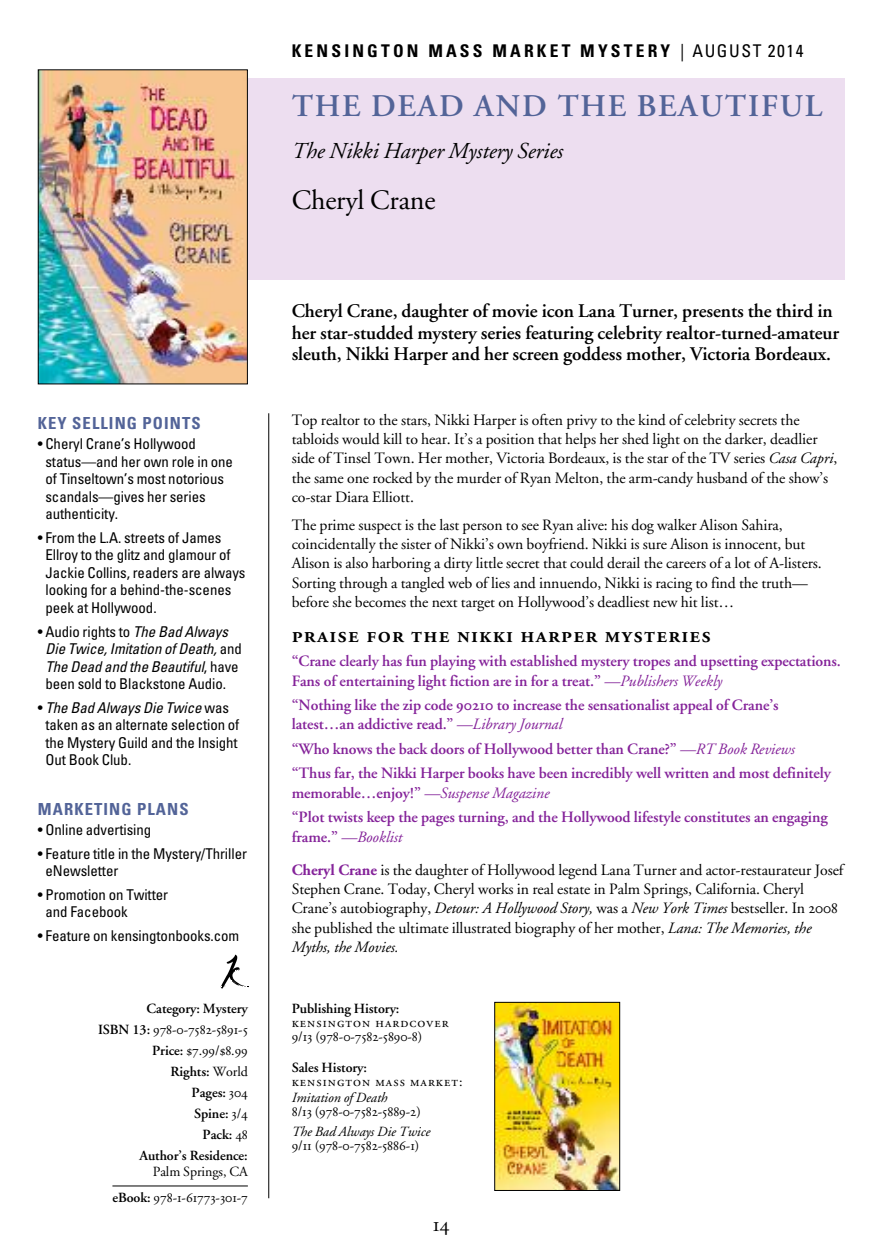
<style>
.page{position:relative;width:882px;height:1260px;background:#fff}
.page>*{position:absolute;margin:0;border:0;box-sizing:border-box;transform-origin:0 0}
.t1{font:600 31.5px "Adobe Garamond";letter-spacing:.055em;color:#536498}
.t2{font:28px "Adobe Garamond";letter-spacing:-.005em;color:#000}
.t3{font:22.75px "Adobe Garamond Semibold SC";letter-spacing:.055em;color:#000}
.t4{font:italic 22.75px "Adobe Garamond";letter-spacing:-.005em;color:#000}
.t5{font:21px "Adobe Garamond Regular SC";color:#000}
.t6{font:600 19.25px/21.9px "Adobe Garamond";letter-spacing:-.005em;color:#000}
.t7{font:700 condensed 17.5px "Univers";letter-spacing:.18em;color:#000}
.t8{font:700 condensed 16.62px "Univers";letter-spacing:.065em;color:#536498}
.t9{font:15.75px/19.2px "Adobe Garamond";letter-spacing:-.005em;color:#000}
.t10{font:600 15.75px/19.2px "Adobe Garamond";letter-spacing:-.005em;color:#842299}
.t11{font:condensed 14.88px/17.5px "Univers";letter-spacing:-.005em;color:#000}
.t12{font:italic condensed 14.88px/17.5px "Univers";letter-spacing:-.005em;color:#000}
.t13{font:14px/21px "Adobe Garamond Regular SC";letter-spacing:-.005em;color:#000;text-align:right}
.t14{font:600 14px/21px "Adobe Garamond";letter-spacing:-.005em;color:#000;text-align:right}
.t15{font:14px/14px "Adobe Garamond Regular SC";letter-spacing:.075em;color:#000}
.t16{font:italic 14px "Adobe Garamond";letter-spacing:-.005em;color:#000}
.t17{font:14px "Adobe Garamond";letter-spacing:-.005em;color:#000}
.s1{font-style:normal}
.s2{font-style:italic}
.s3{font-family:"Adobe Garamond";font-weight:600}
.s4{font-weight:400}
.s5{font-family:"Adobe Garamond Regular SC";font-weight:400}
.s6{font-weight:400;font-style:italic}
.s7{font-family:"Adobe Garamond Semibold SC";font-weight:400}
.s8{font-weight:600;color:#842299}
.s9{font-style:italic;color:#842299}
.s10{font-weight:700;color:#842299}
.s11{font-family:"Adobe Garamond Regular SC"}
</style>
<div class="page">
<div style="left:226px;top:78px;width:618px;height:202px;background:#eddef0"></div>
<hr style="left:268px;top:413px;width:1px;height:785px;background:#000">
<svg style="left:221px;top:955px;width:28px;height:34px"></svg>
<hr style="left:112px;top:1186px;width:136px;height:1px;background:#000">
<img style="left:40px;top:71px;width:206px;height:311px">
<div style="left:38px;top:69px;width:210px;height:315px;border:1px solid #000"></div>
<img style="left:496px;top:1004px;width:122px;height:185px">
<div style="left:494px;top:1002px;width:126px;height:189px;border:1px solid #000"></div>
<p class="t8" style="left:38px;top:417px;width:164px">KEY SELLING POINTS</p>
<p class="t11" style="left:45px;top:436px;width:189px;text-indent:-8px">• Cheryl Crane’s Hollywood status—and her own role in one of Tinseltown’s most notorious scandals—gives her series authenticity.</p>
<p class="t11" style="left:45px;top:530px;width:202px;text-indent:-8px">• From the L.A. streets of James<br>Ellroy to the glitz and glamour of<br>Jackie Collins, readers are always looking for a behind-the-scenes peek at Hollywood.</p>
<p class="t12" style="left:45px;top:624px;width:198px;text-indent:-8px"><span class="s1">• Audio rights to</span> The Bad Always<br>Die Twice, Imitation of Death, <span class="s1">and<br></span>The Dead and the Beautiful<span class="s1">, have been sold to Blackstone Audio.</span></p>
<p class="t11" style="left:45px;top:700px;width:195px;text-indent:-8px">• <span class="s2">The Bad Always Die Twice</span> was taken as an alternate selection of the Mystery Guild and the Insight<br>Out Book Club.</p>
<p class="t8" style="left:38px;top:803px;width:152px">MARKETING PLANS</p>
<p class="t11" style="left:38px;top:822px;width:115px">• Online advertising</p>
<p class="t11" style="left:45px;top:846px;width:203px;text-indent:-8px">• Feature title in the Mystery/Thriller eNewsletter</p>
<p class="t11" style="left:45px;top:887px;width:124px;text-indent:-8px">• Promotion on Twitter and Facebook</p>
<p class="t11" style="left:38px;top:928px;width:203px">• Feature on kensingtonbooks.com</p>
<p class="t14" style="left:147px;top:999px;width:103px">Category: Mystery</p>
<p class="t13" style="left:98px;top:1020px;width:151px"><span class="s3">ISBN 13:</span> 978-0-7582-5891-5<br><span class="s3">Price:</span> $7.99/$8.99</p>
<p class="t14" style="left:139px;top:1062px;width:110px">Rights: <span class="s4">World<br></span>Pages: <span class="s5">304<br></span>Spine: <span class="s5">3/4<br></span>Pack: <span class="s5">48<br></span>Author’s Residence:</p>
<p class="t17" style="left:153px;top:1166px;width:97px">Palm Springs, CA</p>
<p class="t13" style="left:112px;top:1189px;width:137px"><span class="s3">eBook:</span> 978-1-61773-301-7</p>
<p class="t7" style="left:292px;top:44px;width:513px">KENSINGTON MASS MARKET MYSTERY <span class="s4">| AUGUST 2014</span></p>
<h1 class="t1" style="left:292px;top:94px;width:532px">THE DEAD AND THE BEAUTIFUL</h1>
<h3 class="t4" style="left:292px;top:142px;width:273px">The Nikki Harper Mystery Series</h3>
<h2 class="t2" style="left:292px;top:188px;width:145px">Cheryl Crane</h2>
<p class="t6" style="left:292px;top:301px;width:549px">Cheryl Crane, daughter of movie icon Lana Turner, presents the third in her star-studded mystery series featuring celebrity realtor-turned-amateur sleuth, Nikki Harper and her screen goddess mother, Victoria Bordeaux.</p>
<p class="t9" style="left:292px;top:412px;width:547px">Top realtor to the stars, Nikki Harper is often privy to the kind of celebrity secrets the tabloids would kill to hear. It’s a position that helps her shed light on the darker, deadlier side of Tinsel Town. Her mother, Victoria Bordeaux, is the star of the TV series <span class="s2">Casa Capri</span>, the same one rocked by the murder of Ryan Melton, the arm-candy husband of the show’s co-star Diara Elliott.</p>
<p class="t9" style="left:292px;top:517px;width:532px">The prime suspect is the last person to see Ryan alive: his dog walker Alison Sahira, coincidentally the sister of Nikki’s own boyfriend. Nikki is sure Alison is innocent, but Alison is also harboring a dirty little secret that could derail the careers of a lot of A-listers.<br>Sorting through a tangled web of lies and innuendo, Nikki is racing to find the truth— before she becomes the next target on Hollywood’s deadliest new hit list…</p>
<h3 class="t3" style="left:292px;top:626px;width:421px">praise for the nikki harper mysteries</h3>
<p class="t10" style="left:292px;top:653px;width:551px">“Crane clearly has fun playing with established mystery tropes and upsetting expectations.<br>Fans of entertaining light fiction are in for a treat.” <span class="s6">—Publishers Weekly</span></p>
<p class="t10" style="left:292px;top:697px;width:488px">“Nothing like the zip code <span class="s7">90210</span> to increase the sensationalist appeal of Crane’s latest…an addictive read.” <span class="s6">—Library Journal</span></p>
<p class="t10" style="left:292px;top:738px;width:541px;line-height:24.5px">“Who knows the back doors of Hollywood better than Crane?” <span class="s6">—RT Book Reviews </span>“Thus far, the Nikki Harper books have been incredibly well written and most definitely</p>
<p class="t10" style="left:292px;top:782px;width:537px;line-height:24.5px">memorable…enjoy!” <span class="s6">—Suspense Magazine<br></span>“Plot twists keep the pages turning, and the Hollywood lifestyle constitutes an engaging</p>
<p class="t9" style="left:292px;top:821px;width:553px;line-height:33.2px"><span class="s8">frame.”</span> <span class="s9">—Booklist<br></span><span class="s10">Cheryl Crane</span> is the daughter of Hollywood legend Lana Turner and actor-restaurateur Josef</p>
<p class="t9" style="left:292px;top:881px;width:548px">Stephen Crane. Today, Cheryl works in real estate in Palm Springs, California. Cheryl Crane’s autobiography, <span class="s2">Detour: A Hollywood Story,</span> was a <span class="s2">New York Times</span> bestseller. In <span class="s11">2008 </span>she published the ultimate illustrated biography of her mother, <span class="s2">Lana: The Memories, the Myths, the Movies.</span></p>
<p class="t14" style="left:292px;top:999px;width:109px">Publishing History:</p>
<p class="t15" style="left:292px;top:1017px;width:158px">kensington hardcover<br>9/13 (978-0-7582-5890-8)</p>
<p class="t14" style="left:292px;top:1059px;width:77px">Sales History:</p>
<p class="t15" style="left:292px;top:1076px;width:172px">kensington mass market:</p>
<p class="t16" style="left:292px;top:1092px;width:97px">Imitation of Death</p>
<p class="t13" style="left:292px;top:1103px;width:131px">8/13 (978-0-7582-5889-2)</p>
<p class="t16" style="left:292px;top:1126px;width:140px">The Bad Always Die Twice</p>
<p class="t13" style="left:292px;top:1136px;width:129px">9/11 (978-0-7582-5886-1)</p>
<h3 class="t5" style="left:433px;top:1216px;width:18px">14</h3>
</div>
